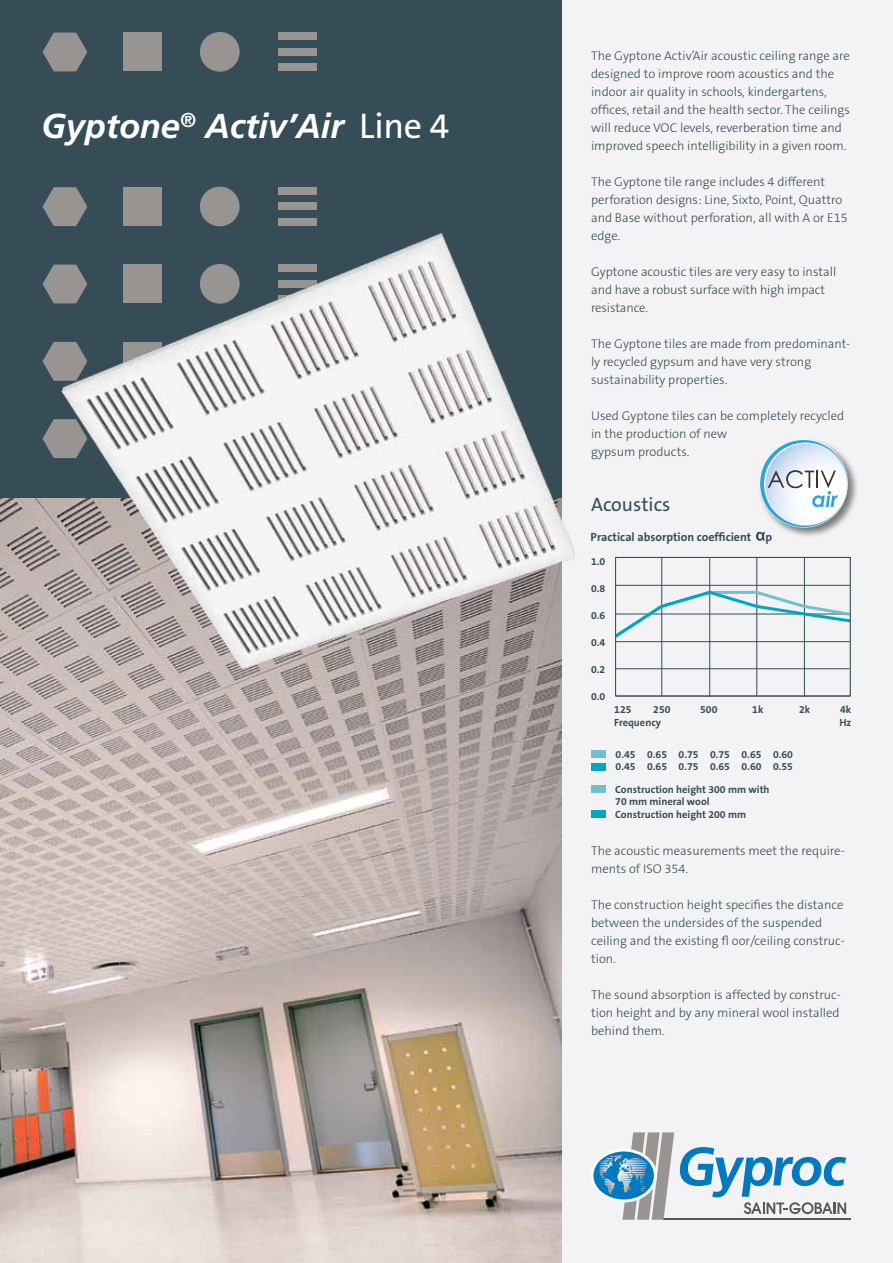
<style>
.page{position:relative;width:893px;height:1263px;background:#f3f3f5}
.page>*{position:absolute;margin:0;border:0;box-sizing:border-box;transform-origin:0 0}
.t1{font:italic 700 34.5px "Frutiger";letter-spacing:-.005em;color:#fff}
.t2{font:19.5px "The Sans B5 Plain";color:#364d57}
.t3{font:300 12.75px/18px "The Sans B3";color:#364d57}
.t4{font:700 12px "The Sans B7";color:#364d57}
.t5{font:700 10.5px/12.6px "The Sans B7";color:#364d57}
.s1{font-family:"The Sans B5 Plain";font-weight:400;font-style:normal;font-size:36px}
</style>
<div class="page">
<img style="left:0;top:673px;width:561px;height:590px">
<div style="left:0;top:0;width:561px;height:497px;background:#364d57"></div>
<svg style="left:43px;top:33px;width:44px;height:38px"></svg>
<div style="left:123px;top:33px;width:39px;height:38px;background:#979492"></div>
<div style="left:200px;top:32px;width:40px;height:40px;background:#979492;border-radius:50%"></div>
<div style="left:278px;top:32px;width:39px;height:8px;background:#979492"></div>
<div style="left:278px;top:48px;width:39px;height:8px;background:#979492"></div>
<div style="left:278px;top:63px;width:39px;height:8px;background:#979492"></div>
<svg style="left:43px;top:187px;width:44px;height:38px"></svg>
<div style="left:123px;top:187px;width:39px;height:39px;background:#979492"></div>
<div style="left:200px;top:187px;width:40px;height:39px;background:#979492;border-radius:50%"></div>
<div style="left:278px;top:187px;width:39px;height:8px;background:#979492"></div>
<div style="left:278px;top:202px;width:39px;height:8px;background:#979492"></div>
<div style="left:278px;top:218px;width:39px;height:8px;background:#979492"></div>
<img style="left:0;top:225px;width:576px;height:448px">
<hr style="left:661px;top:558px;width:1px;height:138px;background:#364d57">
<hr style="left:709px;top:558px;width:1px;height:138px;background:#364d57">
<hr style="left:756px;top:558px;width:1px;height:138px;background:#364d57">
<hr style="left:804px;top:558px;width:1px;height:138px;background:#364d57">
<hr style="left:615px;top:585px;width:235px;height:1px;background:#364d57">
<hr style="left:615px;top:668px;width:234px;height:1px;background:#364d57">
<svg style="left:617px;top:589px;width:232px;height:55px"></svg>
<div style="left:591px;top:785px;width:15px;height:8px;background:#70c0cd"></div>
<div style="left:591px;top:810px;width:15px;height:8px;background:#00a8be"></div>
<div style="left:591px;top:763px;width:15px;height:8px;background:#00a8be"></div>
<div style="left:591px;top:750px;width:15px;height:8px;background:#70c0cd"></div>
<img style="left:847px;top:459px;width:10px;height:58px">
<svg style="left:756px;top:440px;width:91px;height:101px"></svg>
<hr style="left:663px;top:1218px;width:187px;height:1px;background:#5d5752">
<svg style="left:594px;top:1132px;width:252px;height:88px"></svg>
<div style="left:615px;top:557px;width:236px;height:139px;border:1px solid #364d57"></div>
<h1 class="t1" style="left:41px;top:106px;width:410px">Gyptone<sup>®</sup> Activ’Air <span class="s1">Line 4</span></h1>
<p class="t3" style="left:591px;top:47px;width:260px">The Gyptone Activ’Air acoustic ceiling range are designed to improve room acoustics and the indoor air quality in schools, kindergartens, offices, retail and the health sector. The ceilings will reduce VOC levels, reverberation time and improved speech intelligibility in a given room.</p>
<p class="t3" style="left:591px;top:173px;width:258px">The Gyptone tile range includes 4 different perforation designs: Line, Sixto, Point, Quattro and Base without perforation, all with A or E15 edge.</p>
<p class="t3" style="left:591px;top:263px;width:247px">Gyptone acoustic tiles are very easy to install and have a robust surface with high impact resistance.</p>
<p class="t3" style="left:591px;top:335px;width:261px">The Gyptone tiles are made from predominant&shy;ly recycled gypsum and have very strong sustainability properties.</p>
<p class="t3" style="left:591px;top:407px;width:255px">Used Gyptone tiles can be completely recycled in the production of new<br>gypsum products.</p>
<h2 class="t2" style="left:591px;top:494px;width:81px">Acoustics</h2>
<p class="t4" style="left:591px;top:530px;width:183px">Practical absorption coefficient p</p>
<p class="t5" style="left:591px;top:555px;width:16px">1.0</p>
<p class="t5" style="left:591px;top:582px;width:16px">0.8</p>
<p class="t5" style="left:591px;top:609px;width:16px">0.6</p>
<p class="t5" style="left:591px;top:636px;width:16px">0.4</p>
<p class="t5" style="left:591px;top:663px;width:16px">0.2</p>
<p class="t5" style="left:591px;top:690px;width:16px">0.0</p>
<p class="t5" style="left:614px;top:704px;width:19px">125</p>
<p class="t5" style="left:653px;top:704px;width:19px">250</p>
<p class="t5" style="left:700px;top:704px;width:19px">500</p>
<p class="t5" style="left:752px;top:704px;width:13px">1k</p>
<p class="t5" style="left:799px;top:704px;width:13px">2k</p>
<p class="t5" style="left:840px;top:704px;width:13px">4k</p>
<p class="t5" style="left:614px;top:716px;width:48px">Frequency</p>
<p class="t5" style="left:839px;top:716px;width:13px">Hz</p>
<p class="t5" style="left:616px;top:748px;width:179px">0.45 0.65 0.75 0.75 0.65 0.60<br>0.45 0.65 0.75 0.65 0.60 0.55</p>
<p class="t5" style="left:615px;top:783px;width:156px">Construction height 300 mm with<br>70 mm mineral wool<br>Construction height 200 mm</p>
<p class="t3" style="left:591px;top:843px;width:255px">The acoustic measurements meet the require&shy;ments of ISO 354.</p>
<p class="t3" style="left:591px;top:897px;width:256px">The construction height specifies the distance between the undersides of the suspended ceiling and the existing fl oor/ceiling construc&shy;tion.</p>
<p class="t3" style="left:591px;top:987px;width:252px;text-align:justify">The sound absorption is affected by construc&shy;tion height and by any mineral wool installed behind them.</p>
</div>
